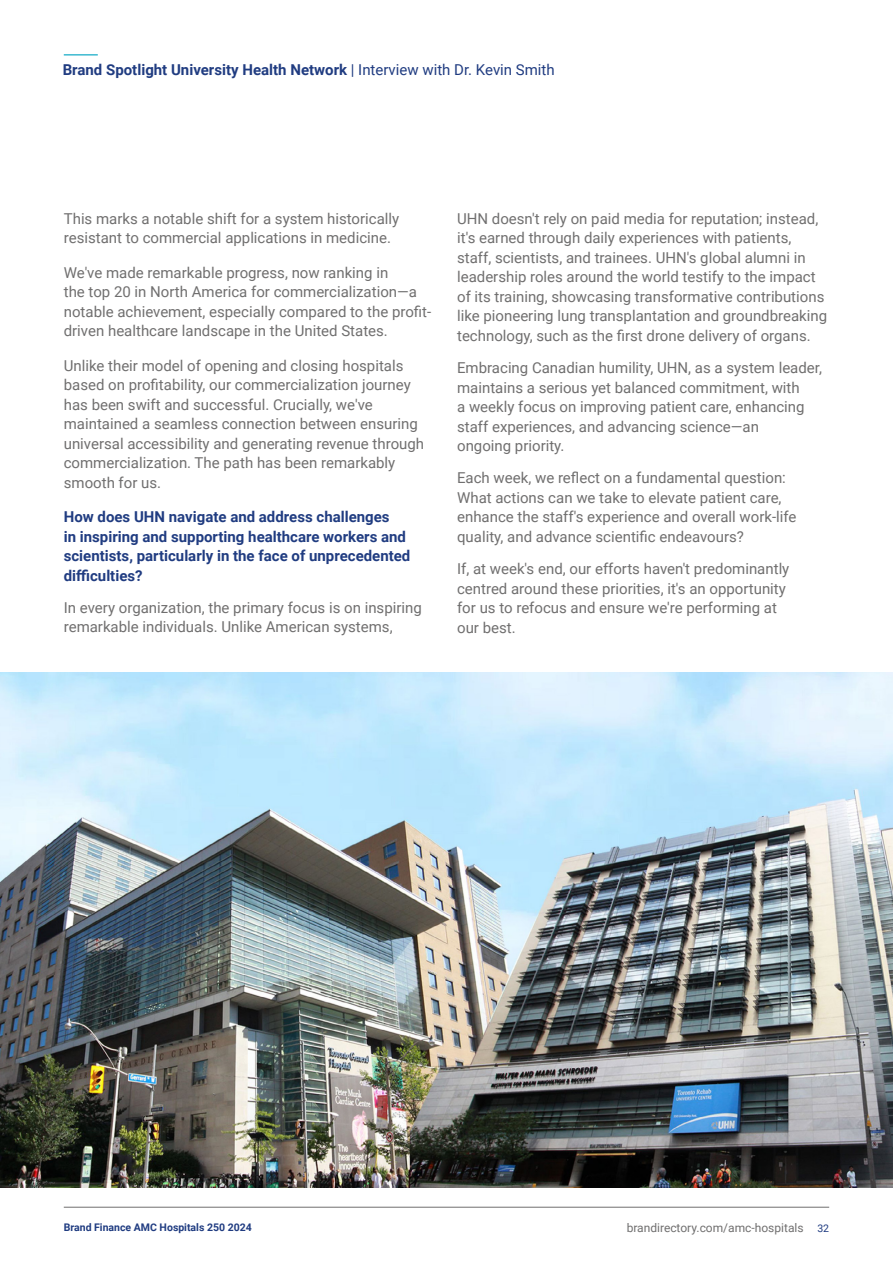
<style>
.page{position:relative;width:893px;height:1263px;background:#fff}
.page>*{position:absolute;margin:0;border:0;box-sizing:border-box;transform-origin:0 0}
.t1{font:15px/19.5px "Roboto";color:#706f6f}
.t2{font:700 15px/19.5px "Roboto";color:#203c81}
.t3{font:12px "Roboto";color:#706f6f}
.t4{font:700 10.5px "Roboto";color:#203c81}
.t5{font:10.5px "Roboto";color:#203c81}
.s1{font-weight:400}
</style>
<div class="page">
<hr style="left:64px;top:1207px;width:765px;height:1px;background:#706f6f">
<hr style="left:64px;top:54px;width:34px;height:2px;background:#4abed3">
<img style="left:0;top:672px;width:893px;height:516px">
<p class="t2" style="left:63px;top:59px;width:494px">Brand Spotlight University Health Network <span class="s1">| Interview with Dr. Kevin Smith</span></p>
<p class="t1" style="left:64px;top:208px;width:337px">This marks a notable shift for a system historically resistant to commercial applications in medicine.</p>
<p class="t1" style="left:64px;top:262px;width:369px">We've made remarkable progress, now ranking in<br>the top 20 in North America for commercialization—a notable achievement, especially compared to the profit&shy;driven healthcare landscape in the United States.</p>
<p class="t1" style="left:64px;top:355px;width:362px">Unlike their model of opening and closing hospitals based on profitability, our commercialization journey has been swift and successful. Crucially, we've maintained a seamless connection between ensuring universal accessibility and generating revenue through commercialization. The path has been remarkably smooth for us.</p>
<p class="t2" style="left:64px;top:506px;width:348px">How does UHN navigate and address challenges<br>in inspiring and supporting healthcare workers and scientists, particularly in the face of unprecedented difficulties?</p>
<p class="t1" style="left:64px;top:597px;width:360px">In every organization, the primary focus is on inspiring remarkable individuals. Unlike American systems,</p>
<p class="t1" style="left:457px;top:208px;width:372px">UHN doesn't rely on paid media for reputation; instead, it's earned through daily experiences with patients, staff, scientists, and trainees. UHN's global alumni in leadership roles around the world testify to the impact of its training, showcasing transformative contributions like pioneering lung transplantation and groundbreaking technology, such as the first drone delivery of organs.</p>
<p class="t1" style="left:457px;top:357px;width:366px">Embracing Canadian humility, UHN, as a system leader, maintains a serious yet balanced commitment, with<br>a weekly focus on improving patient care, enhancing staff experiences, and advancing science—an<br>ongoing priority.</p>
<p class="t1" style="left:457px;top:468px;width:341px">Each week, we reflect on a fundamental question:<br>What actions can we take to elevate patient care, enhance the staff's experience and overall work-life quality, and advance scientific endeavours?</p>
<p class="t1" style="left:457px;top:558px;width:334px">If, at week's end, our efforts haven't predominantly centred around these priorities, it's an opportunity for us to refocus and ensure we're performing at our best.</p>
<p class="t4" style="left:64px;top:1220px;width:190px">Brand Finance AMC Hospitals 250 2024</p>
<p class="t3" style="left:627px;top:1219px;width:179px">brandirectory.com/amc-hospitals</p>
<p class="t5" style="left:817px;top:1220px;width:13px">32</p>
</div>
